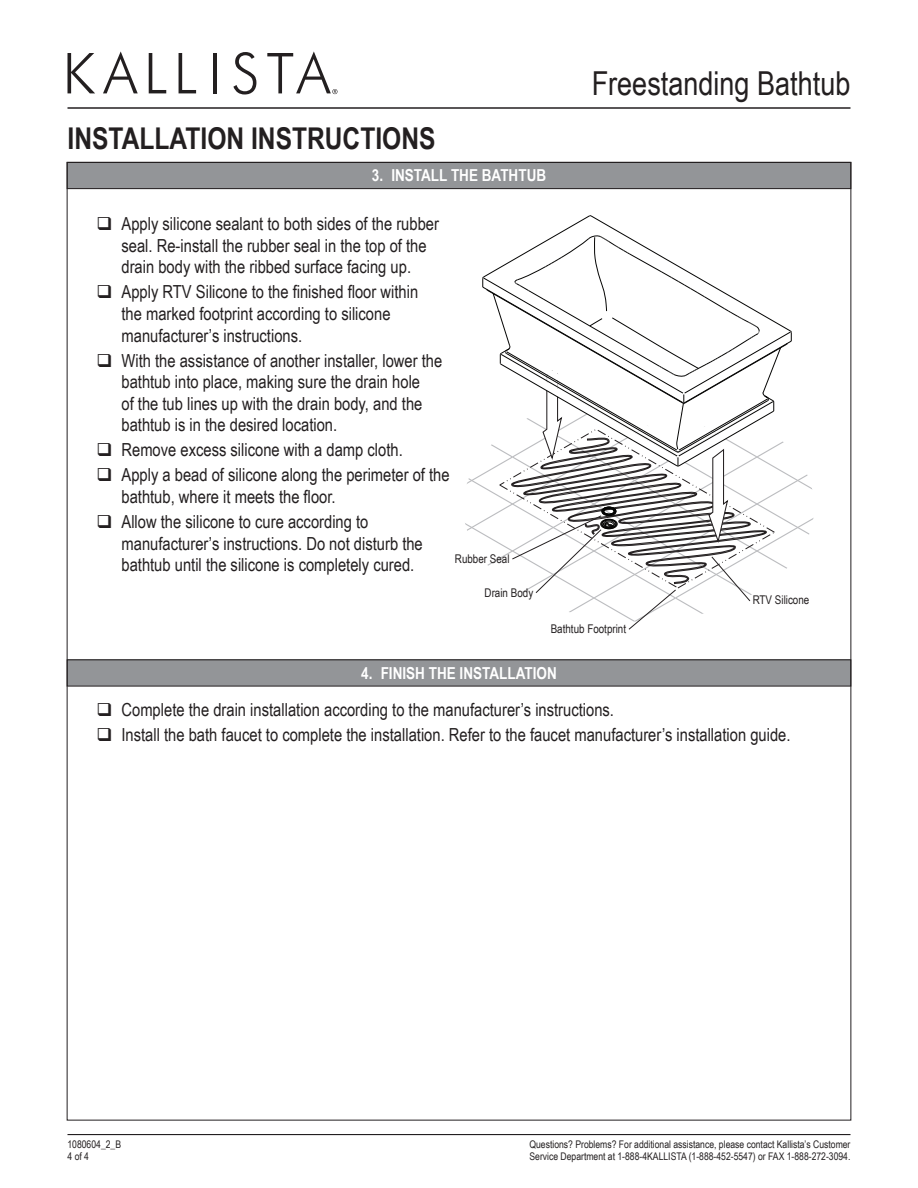
<style>
.page{position:relative;width:918px;height:1188px;background:#fff}
.page>*{position:absolute;margin:0;border:0;box-sizing:border-box;transform-origin:0 0}
.t1{font:33px "Arial Narrow";color:#231f20}
.t2{font:700 30px "Arial Narrow";color:#231f20}
.Install_Steps{font:18px/21.6px "Arial Narrow";color:#231f20}
.t3{font:700 16.5px "Arial Narrow";color:#fff}
.graphic{font:12px "Arial Narrow";color:#231f20}
.t4{font:10.5px/12.6px "Arial Narrow";color:#231f20}
</style>
<div class="page">
<svg style="left:68px;top:53px;width:27px;height:40px"></svg>
<svg style="left:103px;top:51px;width:35px;height:42px"></svg>
<svg style="left:149px;top:53px;width:17px;height:40px"></svg>
<svg style="left:179px;top:53px;width:17px;height:40px"></svg>
<hr style="left:213px;top:53px;width:4px;height:40px;background:#231f20">
<svg style="left:233px;top:52px;width:23px;height:42px"></svg>
<svg style="left:267px;top:51px;width:70px;height:43px"></svg>
<hr style="left:68px;top:107px;width:782px;height:2px;background:#231f20">
<hr style="left:68px;top:1134px;width:782px;height:1px;background:#231f20">
<div style="left:67px;top:162px;width:784px;height:27px;background:#939598"></div>
<div style="left:67px;top:162px;width:784px;height:27px;border:1px solid #231f20"></div>
<svg style="left:482px;top:215px;width:310px;height:415px"></svg>
<div style="left:67px;top:660px;width:784px;height:26px;background:#939598"></div>
<div style="left:67px;top:659px;width:784px;height:27px;border:1px solid #231f20"></div>
<h2 class="t2" style="left:68px;top:115px;width:370px">INSTALLATION INSTRUCTIONS</h2>
<p class="t3" style="left:372px;top:163px;width:176px">3. INSTALL THE BATHTUB</p>
<p class="Install_Steps" style="left:122px;top:212px;width:319px">Apply silicone sealant to both sides of the rubber seal. Re-install the rubber seal in the top of the drain body with the ribbed surface facing up.</p>
<p class="Install_Steps" style="left:122px;top:281px;width:298px">Apply RTV Silicone to the finished floor within the marked footprint according to silicone manufacturer’s instructions.</p>
<p class="Install_Steps" style="left:122px;top:349px;width:322px">With the assistance of another installer, lower the bathtub into place, making sure the drain hole<br>of the tub lines up with the drain body, and the bathtub is in the desired location.</p>
<p class="Install_Steps" style="left:122px;top:439px;width:283px">Remove excess silicone with a damp cloth.</p>
<p class="Install_Steps" style="left:122px;top:464px;width:330px">Apply a bead of silicone along the perimeter of the bathtub, where it meets the floor.</p>
<p class="Install_Steps" style="left:122px;top:510px;width:303px">Allow the silicone to cure according to manufacturer’s instructions. Do not disturb the bathtub until the silicone is completely cured.</p>
<p class="graphic" style="left:455px;top:550px;width:56px">Rubber Seal</p>
<p class="graphic" style="left:485px;top:583px;width:50px">Drain Body</p>
<h1 class="t1" style="left:592px;top:59px;width:260px">Freestanding Bathtub</h1>
<p class="graphic" style="left:753px;top:591px;width:58px">RTV Silicone</p>
<p class="graphic" style="left:551px;top:620px;width:77px">Bathtub Footprint</p>
<p class="t3" style="left:361px;top:661px;width:197px">4. FINISH THE INSTALLATION</p>
<p class="Install_Steps" style="left:122px;top:698px;width:494px">Complete the drain installation according to the manufacturer’s instructions.</p>
<p class="Install_Steps" style="left:122px;top:723px;width:671px">Install the bath faucet to complete the installation. Refer to the faucet manufacturer’s installation guide.</p>
<p class="t4" style="left:68px;top:1137px;width:55px">1080604_2_B<br>4 of 4</p>
<p class="t4" style="left:529px;top:1137px;width:323px">Questions? Problems? For additional assistance, please contact Kallista’s Customer<br>Service Department at 1-888-4KALLISTA (1-888-452-5547) or FAX 1-888-272-3094.</p>
</div>
